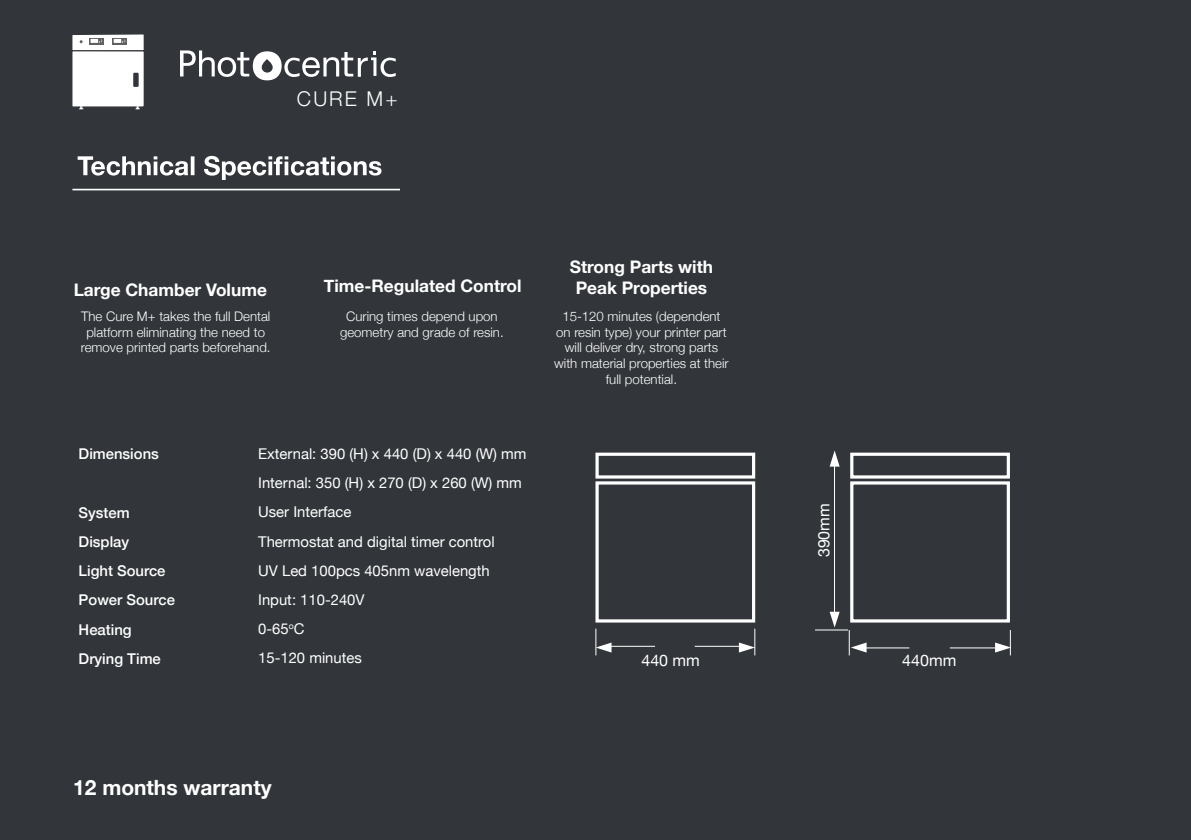
<style>
.page{position:relative;width:1191px;height:840px;background:#fff}
.page>*{position:absolute;margin:0;border:0;box-sizing:border-box;transform-origin:0 0}
.t1{font:700 21px "Helvetica Neue";color:#fff}
.t2{font:300 20.4px "Helvetica Neue";color:#fff}
.t3{font:700 17.2px/20.8px "Helvetica Neue";color:#fff;text-align:center}
.t4{font:16px "Helvetica Neue";color:#fff}
.t5{font:14.8px/29.2px "Helvetica Neue";color:#fff}
.t6{font:500 14.8px/29.2px "Helvetica Neue";color:#fff}
.t7{font:300 13.2px/15.8px "Helvetica Neue";color:#fff;text-align:center}
</style>
<div class="page">
<div style="left:0;top:0;width:1191px;height:839px;background:#32363a"></div>
<svg style="left:78px;top:156px;width:303px;height:24px"></svg>
<hr style="left:72px;top:189px;width:328px;height:1px;background:#fff">
<hr style="left:815px;top:629px;width:33px;height:1px;background:#fff">
<hr style="left:864px;top:647px;width:45px;height:1px;background:#fff">
<hr style="left:950px;top:647px;width:45px;height:1px;background:#fff">
<svg style="left:995px;top:630px;width:16px;height:25px"></svg>
<svg style="left:849px;top:630px;width:17px;height:25px"></svg>
<svg style="left:829px;top:611px;width:10px;height:16px"></svg>
<svg style="left:830px;top:450px;width:9px;height:16px"></svg>
<hr style="left:834px;top:464px;width:1px;height:149px;background:#fff">
<svg style="left:595px;top:452px;width:161px;height:203px"></svg>
<svg style="left:850px;top:452px;width:160px;height:171px"></svg>
<svg style="left:180px;top:50px;width:216px;height:30px"></svg>
<div style="left:72px;top:34px;width:72px;height:16px;background:#fff"></div>
<svg style="left:89px;top:38px;width:14px;height:7px"></svg>
<svg style="left:91px;top:39px;width:11px;height:4px"></svg>
<svg style="left:112px;top:38px;width:15px;height:7px"></svg>
<svg style="left:114px;top:39px;width:11px;height:4px"></svg>
<svg style="left:72px;top:51px;width:72px;height:58px;background:#efefef"></svg>
<h2 class="t2" style="left:297px;top:83px;width:102px">CURE M+</h2>
<h3 class="t3" style="left:74px;top:280px;width:195px">Large Chamber Volume</h3>
<h3 class="t3" style="left:324px;top:276px;width:199px">Time-Regulated Control</h3>
<h3 class="t3" style="left:570px;top:257px;width:145px">Strong Parts with<br>Peak Properties</h3>
<p class="t7" style="left:81px;top:307px;width:191px">The Cure M+ takes the full Dental platform eliminating the need to remove printed parts beforehand.</p>
<p class="t7" style="left:554px;top:307px;width:176px">15-120 minutes (dependent on resin type) your printer part will deliver dry, strong parts with material properties at their full potential.</p>
<p class="t7" style="left:340px;top:307px;width:165px">Curing times depend upon geometry and grade of resin.</p>
<p class="t6" style="left:79px;top:438px;width:82px">Dimensions</p>
<p class="t6" style="left:79px;top:496px;width:98px">System<br>Display<br>Light Source<br>Power Source<br>Heating<br>Drying Time</p>
<p class="t5" style="left:258px;top:439px;width:270px">External: 390 (H) x 440 (D) x 440 (W) mm<br>Internal: 350 (H) x 270 (D) x 260 (W) mm<br>User Interface<br>Thermostat and digital timer control<br>UV Led 100pcs 405nm wavelength<br>Input: 110-240V<br>0-65<sup>o</sup>C<br>15-120 minutes</p>
<h1 class="t1" style="left:73px;top:770px;width:200px">12 months warranty</h1>
<p class="t4" style="left:812px;top:557px;width:55px;rotate:-90deg">390mm</p>
<p class="t4" style="left:641px;top:648px;width:60px">440 mm</p>
<p class="t4" style="left:902px;top:648px;width:55px">440mm</p>
</div>
